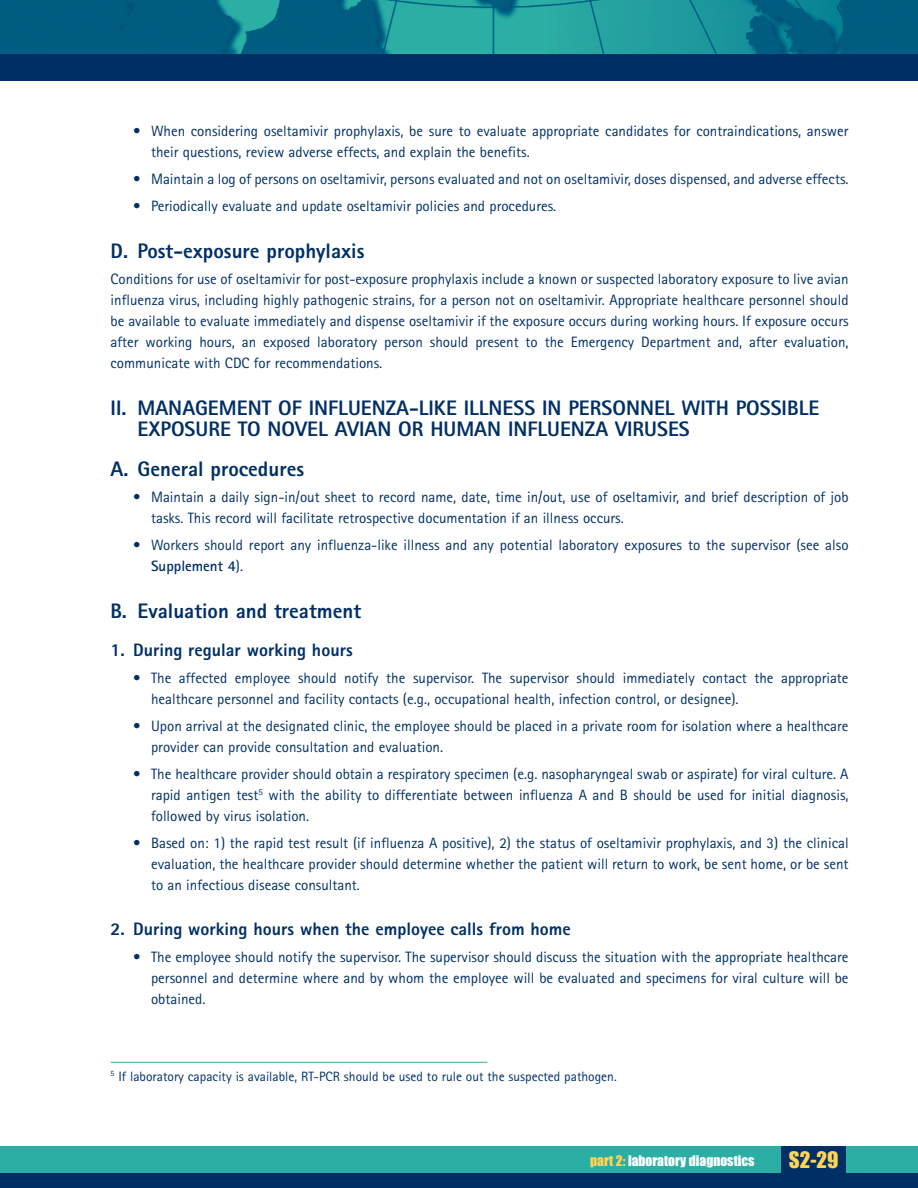
<style>
.page{position:relative;width:918px;height:1188px;background:#fff}
.page>*{position:absolute;margin:0;border:0;box-sizing:border-box;transform-origin:0 0}
.t1{font:800 21px/21px "Rotis Sans Serif";color:#002f65}
.t2{font:21px "Impact";color:#ffd457}
.t3{font:800 18px "Rotis Sans Serif";color:#002f65}
.t4{font:15px/21px "Rotis Sans Serif";color:#002f65}
.t5{font:13.5px "Rotis Sans Serif";color:#002f65}
.t6{font:13.5px "Impact";color:#fff}
.s1{font-weight:700}
.s2{color:#ffd457}
</style>
<div class="page">
<div style="left:0;top:1173px;width:918px;height:15px;background:#002f65"></div>
<div style="left:0;top:1146px;width:918px;height:27px;background:#2bafa4"></div>
<div style="left:781px;top:1146px;width:65px;height:29px;background:#002f65"></div>
<img style="left:0;top:0;width:918px;height:54px">
<div style="left:0;top:54px;width:918px;height:27px;background:#002f65"></div>
<hr style="left:111px;top:1062px;width:376px;height:1px;background:#2bafa4">
<p class="t4" style="left:151px;top:122px;width:699px;text-indent:-18px">• When considering oseltamivir prophylaxis, be sure to evaluate appropriate candidates for contraindications, answer their questions, review adverse effects, and explain the benefits.</p>
<p class="t4" style="left:133px;top:170px;width:717px">• Maintain a log of persons on oseltamivir, persons evaluated and not on oseltamivir, doses dispensed, and adverse effects.</p>
<p class="t4" style="left:133px;top:197px;width:425px">• Periodically evaluate and update oseltamivir policies and procedures.</p>
<h1 class="t1" style="left:111px;top:242px;width:255px">D. Post-exposure prophylaxis</h1>
<p class="t4" style="left:111px;top:270px;width:740px;text-align:justify">Conditions for use of oseltamivir for post-exposure prophylaxis include a known or suspected laboratory exposure to live avian influenza virus, including highly pathogenic strains, for a person not on oseltamivir. Appropriate healthcare personnel should be available to evaluate immediately and dispense oseltamivir if the exposure occurs during working hours. If exposure occurs after working hours, an exposed laboratory person should present to the Emergency Department and, after evaluation, communicate with CDC for recommendations.</p>
<h1 class="t1" style="left:138px;top:399px;width:683px;text-indent:-27px">II. MANAGEMENT OF INFLUENZA-LIKE ILLNESS IN PERSONNEL WITH POSSIBLE<br>EXPOSURE TO NOVEL AVIAN OR HUMAN INFLUENZA VIRUSES</h1>
<h1 class="t1" style="left:111px;top:460px;width:195px">A. General procedures</h1>
<p class="t4" style="left:151px;top:488px;width:699px;text-indent:-18px">• Maintain a daily sign-in/out sheet to record name, date, time in/out, use of oseltamivir, and brief description of job tasks. This record will facilitate retrospective documentation if an illness occurs.</p>
<p class="t4" style="left:151px;top:536px;width:699px;text-indent:-18px">• Workers should report any influenza-like illness and any potential laboratory exposures to the supervisor (see also<br><span class="s1">Supplement 4</span>).</p>
<h1 class="t1" style="left:111px;top:602px;width:252px">B. Evaluation and treatment</h1>
<p class="t3" style="left:111px;top:644px;width:244px">1. During regular working hours</p>
<p class="t4" style="left:151px;top:669px;width:699px;text-indent:-18px">• The affected employee should notify the supervisor. The supervisor should immediately contact the appropriate healthcare personnel and facility contacts (e.g., occupational health, infection control, or designee).</p>
<p class="t4" style="left:151px;top:717px;width:699px;text-indent:-18px">• Upon arrival at the designated clinic, the employee should be placed in a private room for isolation where a healthcare provider can provide consultation and evaluation.</p>
<p class="t4" style="left:151px;top:765px;width:699px;text-align:justify;text-indent:-18px">• The healthcare provider should obtain a respiratory specimen (e.g. nasopharyngeal swab or aspirate) for viral culture. A rapid antigen test<sup>5</sup> with the ability to differentiate between influenza A and B should be used for initial diagnosis, followed by virus isolation.</p>
<p class="t4" style="left:151px;top:834px;width:699px;text-align:justify;text-indent:-18px">• Based on: 1) the rapid test result (if influenza A positive), 2) the status of oseltamivir prophylaxis, and 3) the clinical evaluation, the healthcare provider should determine whether the patient will return to work, be sent home, or be sent to an infectious disease consultant.</p>
<p class="t3" style="left:111px;top:923px;width:462px">2. During working hours when the employee calls from home</p>
<p class="t4" style="left:151px;top:948px;width:699px;text-align:justify;text-indent:-18px">• The employee should notify the supervisor. The supervisor should discuss the situation with the appropriate healthcare personnel and determine where and by whom the employee will be evaluated and specimens for viral culture will be obtained.</p>
<p class="t5" style="left:111px;top:1071px;width:508px"><sup>5</sup> If laboratory capacity is available, RT-PCR should be used to rule out the suspected pathogen.</p>
<p class="t6" style="left:590px;top:1157px;width:166px"><span class="s2">part 2:</span> laboratory diagnostics</p>
<h1 class="t2" style="left:789px;top:1153px;width:51px">S2-29</h1>
</div>
